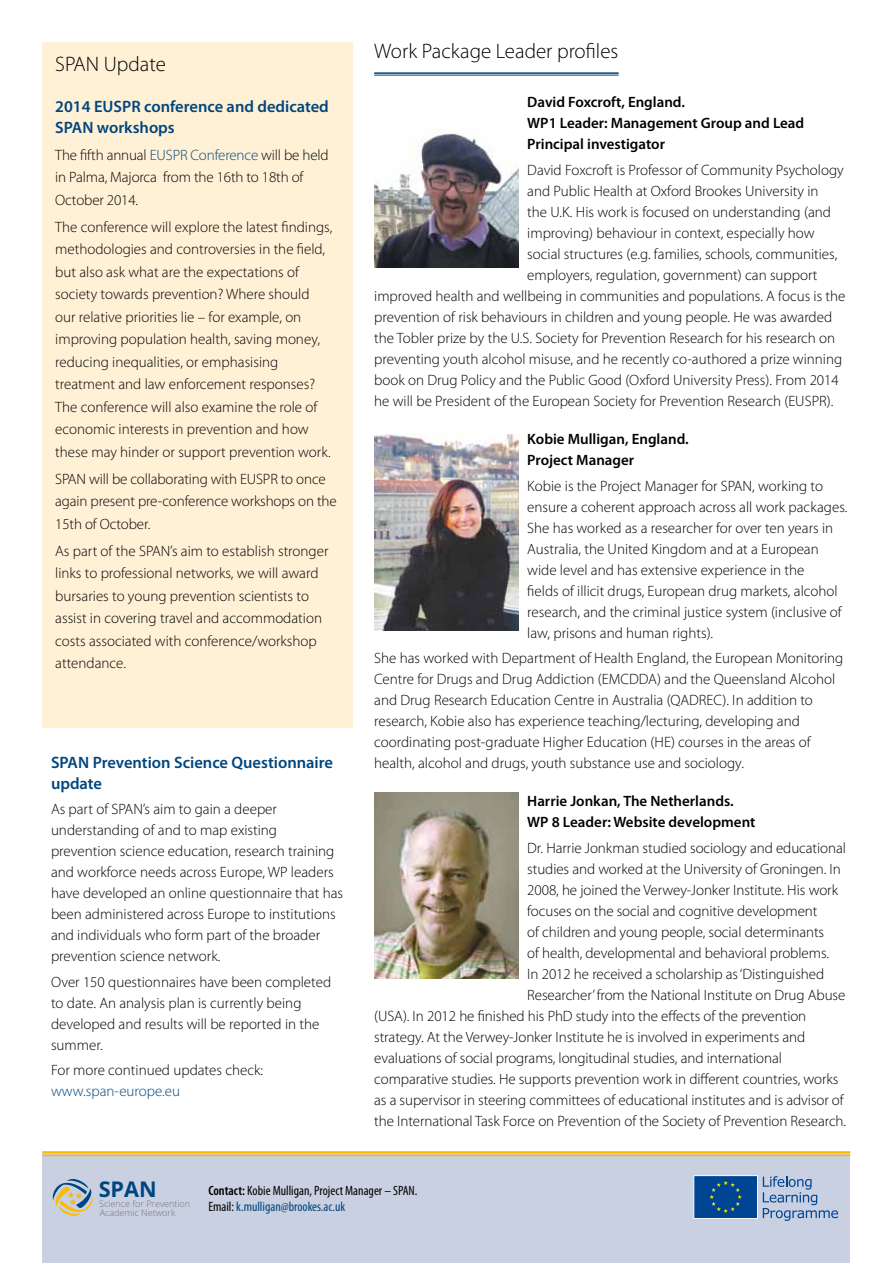
<style>
.page{position:relative;width:893px;height:1263px;background:#fff}
.page>*{position:absolute;margin:0;border:0;box-sizing:border-box;transform-origin:0 0}
.t1{font:700 21.75px "Open Sans";color:#00457d}
.t2{font:300 21px "Myriad Pro";color:#000}
.t3{font:600 16.5px/21px "Myriad Pro";color:#00457d}
.t4{font:300 15px/21px "Myriad Pro";color:#000}
.t5{font:600 15px/21px "Myriad Pro";color:#000}
.t6{font:300 15px "Myriad Pro";color:#00457d}
.t7{font:condensed 13.5px/16.5px "Myriad Pro";color:#000}
.t8{font:300 9px/8.9px "Open Sans";color:#747476}
.s1{color:#00457d}
.s2{font-weight:600}
</style>
<div class="page">
<div style="left:43px;top:1152px;width:807px;height:111px;background:#c8d0e1"></div>
<hr style="left:43px;top:1152px;width:807px;height:1px;background:#fabb00">
<hr style="left:43px;top:1155px;width:807px;height:1px;background:#fabb00">
<svg style="left:52px;top:1179px;width:42px;height:37px"></svg>
<div style="left:43px;top:43px;width:310px;height:685px;background:#fff1d6"></div>
<hr style="left:374px;top:72px;width:245px;height:2px;background:#00457d">
<hr style="left:374px;top:75px;width:245px;height:1px;background:#00457d">
<svg style="left:693px;top:1175px;width:145px;height:46px"></svg>
<img style="left:374px;top:133px;width:145px;height:135px">
<img style="left:374px;top:793px;width:145px;height:185px">
<img style="left:374px;top:434px;width:145px;height:196px">
<h2 class="t2" style="left:55px;top:51px;width:112px">SPAN Update</h2>
<p class="t3" style="left:55px;top:95px;width:275px">2014 EUSPR conference and dedicated<br>SPAN workshops</p>
<p class="t4" style="left:55px;top:143px;width:275px;line-height:22.5px">The fifth annual <span class="s1">EUSPR Conference</span> will be held in Palma, Majorca from the 16th to 18th of<br>October 2014.</p>
<p class="t4" style="left:55px;top:215px;width:279px;line-height:22.5px">The conference will explore the latest findings, methodologies and controversies in the field, but also ask what are the expectations of society towards prevention? Where should our relative priorities lie – for example, on improving population health, saving money, reducing inequalities, or emphasising treatment and law enforcement responses?<br>The conference will also examine the role of economic interests in prevention and how these may hinder or support prevention work.</p>
<p class="t4" style="left:55px;top:467px;width:283px;line-height:22.5px">SPAN will be collaborating with EUSPR to once again present pre-conference workshops on the<br>15th of October.</p>
<p class="t4" style="left:55px;top:539px;width:275px;line-height:22.5px">As part of the SPAN’s aim to establish stronger links to professional networks, we will award bursaries to young prevention scientists to assist in covering travel and accommodation costs associated with conference/workshop attendance.</p>
<p class="t3" style="left:51px;top:751px;width:284px">SPAN Prevention Science Questionnaire update</p>
<p class="t4" style="left:51px;top:799px;width:294px">As part of SPAN’s aim to gain a deeper understanding of and to map existing prevention science education, research training and workforce needs across Europe, WP leaders have developed an online questionnaire that has been administered across Europe to institutions and individuals who form part of the broader prevention science network.</p>
<p class="t4" style="left:51px;top:971px;width:282px">Over 150 questionnaires have been completed to date. An analysis plan is currently being developed and results will be reported in the summer.</p>
<p class="t4" style="left:51px;top:1060px;width:214px">For more continued updates check:</p>
<p class="t6" style="left:51px;top:1082px;width:131px">www.span-europe.eu</p>
<h2 class="t2" style="left:374px;top:39px;width:246px">Work Package Leader profiles</h2>
<p class="t5" style="left:527px;top:91px;width:278px">David Foxcroft, England.<br>WP1 Leader: Management Group and Lead<br>Principal investigator</p>
<p class="t4" style="left:527px;top:159px;width:318px">David Foxcroft is Professor of Community Psychology</p>
<p class="t4" style="left:527px;top:180px;width:293px">and Public Health at Oxford Brookes University in</p>
<p class="t4" style="left:527px;top:201px;width:305px">the U.K. His work is focused on understanding (and</p>
<p class="t4" style="left:527px;top:222px;width:289px">improving) behaviour in context, especially how</p>
<p class="t4" style="left:527px;top:243px;width:311px">social structures (e.g. families, schools, communities,</p>
<p class="t4" style="left:527px;top:264px;width:292px">employers, regulation, government) can support</p>
<p class="t4" style="left:374px;top:285px;width:473px">improved health and wellbeing in communities and populations. A focus is the</p>
<p class="t4" style="left:374px;top:306px;width:460px">prevention of risk behaviours in children and young people. He was awarded</p>
<p class="t4" style="left:374px;top:327px;width:463px">the Tobler prize by the U.S. Society for Prevention Research for his research on</p>
<p class="t4" style="left:374px;top:348px;width:470px">preventing youth alcohol misuse, and he recently co-authored a prize winning</p>
<p class="t4" style="left:374px;top:369px;width:466px">book on Drug Policy and the Public Good (Oxford University Press). From 2014</p>
<p class="t4" style="left:374px;top:390px;width:461px">he will be President of the European Society for Prevention Research (EUSPR).</p>
<p class="t5" style="left:527px;top:428px;width:163px">Kobie Mulligan, England.<br>Project Manager</p>
<p class="t4" style="left:527px;top:475px;width:322px">Kobie is the Project Manager for SPAN, working to ensure a coherent approach across all work packages.<br>She has worked as a researcher for over ten years in Australia, the United Kingdom and at a European wide level and has extensive experience in the<br>fields of illicit drugs, European drug markets, alcohol research, and the criminal justice system (inclusive of law, prisons and human rights).</p>
<p class="t4" style="left:374px;top:648px;width:471px">She has worked with Department of Health England, the European Monitoring Centre for Drugs and Drug Addiction (EMCDDA) and the Queensland Alcohol and Drug Research Education Centre in Australia (QADREC). In addition to research, Kobie also has experience teaching/lecturing, developing and coordinating post-graduate Higher Education (HE) courses in the areas of health, alcohol and drugs, youth substance use and sociology.</p>
<p class="t5" style="left:527px;top:790px;width:230px">Harrie Jonkan, The Netherlands.<br>WP 8 Leader: Website development</p>
<p class="t4" style="left:527px;top:837px;width:320px">Dr. Harrie Jonkman studied sociology and educational</p>
<p class="t4" style="left:527px;top:858px;width:315px">studies and worked at the University of Groningen. In</p>
<p class="t4" style="left:527px;top:879px;width:312px">2008, he joined the Verwey-Jonker Institute. His work</p>
<p class="t4" style="left:527px;top:900px;width:292px">focuses on the social and cognitive development</p>
<p class="t4" style="left:527px;top:921px;width:298px">of children and young people, social determinants</p>
<p class="t4" style="left:527px;top:942px;width:303px">of health, developmental and behavioral problems.</p>
<p class="t4" style="left:527px;top:963px;width:298px">In 2012 he received a scholarship as ‘Distinguished</p>
<p class="t4" style="left:527px;top:984px;width:320px">Researcher’ from the National Institute on Drug Abuse</p>
<p class="t4" style="left:374px;top:1005px;width:434px">(USA). In 2012 he finished his PhD study into the effects of the prevention</p>
<p class="t4" style="left:374px;top:1026px;width:433px">strategy. At the Verwey-Jonker Institute he is involved in experiments and</p>
<p class="t4" style="left:374px;top:1047px;width:409px">evaluations of social programs, longitudinal studies, and international</p>
<p class="t4" style="left:374px;top:1068px;width:466px">comparative studies. He supports prevention work in different countries, works</p>
<p class="t4" style="left:374px;top:1089px;width:471px">as a supervisor in steering committees of educational institutes and is advisor of</p>
<p class="t4" style="left:374px;top:1110px;width:473px">the International Task Force on Prevention of the Society of Prevention Research.</p>
<h1 class="t1" style="left:99px;top:1173px;width:60px">SPAN</h1>
<p class="t8" style="left:99px;top:1199px;width:92px">Science for Prevention<br>Academic Network</p>
<p class="t7" style="left:208px;top:1182px;width:211px"><span class="s2">Contact:</span> Kobie Mulligan, Project Manager – SPAN.<br>Email: <span class="s1">k.mulligan@brookes.ac.uk</span></p>
</div>
